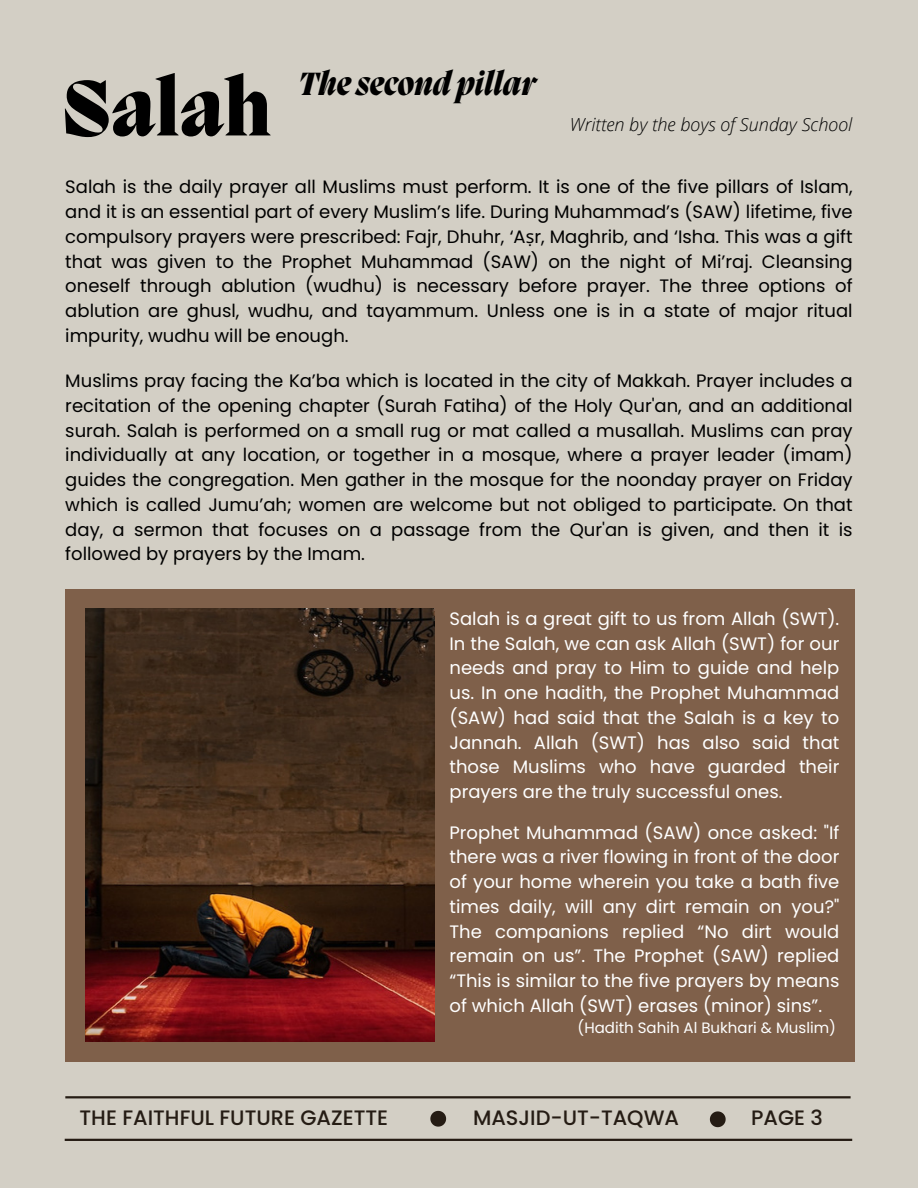
<style>
.page{position:relative;width:918px;height:1188px;background:#d3cfc5}
.page>*{position:absolute;margin:0;border:0;box-sizing:border-box;transform-origin:0 0}
.t1{font:800 80.4px "Migra";color:#000}
.t2{font:italic 800 33px "Migra";color:#000}
.t3{font:500 20.85px "Poppins";color:#251c14}
.t4{font:18px/24.8px "Poppins";color:#000;text-align:justify}
.t5{font:18px/24.8px "Poppins";color:#fff;text-align:justify}
.t6{font:italic 300 18px "Open Sans";color:#000}
.t7{font:15px "Poppins";color:#fff}
.s1{font-family:"Noto Sans"}
</style>
<div class="page">
<div style="left:65px;top:589px;width:790px;height:473px;background:#7f604a"></div>
<img style="left:86px;top:609px;width:348px;height:433px">
<hr style="left:65px;top:1096px;width:786px;height:2px;background:#251c14">
<hr style="left:65px;top:1139px;width:787px;height:2px;background:#251c14">
<svg style="left:430px;top:1111px;width:16px;height:16px"></svg>
<svg style="left:710px;top:1111px;width:16px;height:16px"></svg>
<p class="t1" style="left:62px;top:70px;width:211px">Salah</p>
<p class="t2" style="left:299px;top:69px;width:238px">The second pillar</p>
<p class="t6" style="left:570px;top:111px;width:284px">Written by the boys of Sunday School</p>
<p class="t4" style="left:65px;top:175px;width:789px">Salah is the daily prayer all Muslims must perform. It is one of the five pillars of Islam, and it is an essential part of every Muslim’s life. During Muhammad’s (SAW) lifetime, five compulsory prayers were prescribed: Fajr, Dhuhr, ‘A<span class="s1">ṣ</span>r, Maghrib, and ‘Isha. This was a gift that was given to the Prophet Muhammad (SAW) on the night of Mi’raj. Cleansing oneself through ablution (wudhu) is necessary before prayer. The three options of ablution are ghusl, wudhu, and tayammum. Unless one is in a state of major ritual impurity, wudhu will be enough.</p>
<p class="t4" style="left:65px;top:368px;width:789px">Muslims pray facing the Ka’ba which is located in the city of Makkah. Prayer includes a recitation of the opening chapter (Surah Fatiha) of the Holy Qur'an, and an additional surah. Salah is performed on a small rug or mat called a musallah. Muslims can pray individually at any location, or together in a mosque, where a prayer leader (imam) guides the congregation. Men gather in the mosque for the noonday prayer on Friday which is called Jumu’ah; women are welcome but not obliged to participate. On that day, a sermon that focuses on a passage from the Qur'an is given, and then it is followed by prayers by the Imam.</p>
<p class="t5" style="left:450px;top:606px;width:391px">Salah is a great gift to us from Allah (SWT).<br>In the Salah, we can ask Allah (SWT) for our needs and pray to Him to guide and help us. In one hadith, the Prophet Muhammad (SAW) had said that the Salah is a key to Jannah. Allah (SWT) has also said that those Muslims who have guarded their prayers are the truly successful ones.</p>
<p class="t5" style="left:450px;top:820px;width:391px">Prophet Muhammad (SAW) once asked: "If there was a river flowing in front of the door of your home wherein you take a bath five times daily, will any dirt remain on you?" The companions replied “No dirt would remain on us”. The Prophet (SAW) replied “This is similar to the five prayers by means of which Allah (SWT) erases (minor) sins”.</p>
<p class="t7" style="left:578px;top:1018px;width:260px">(Hadith Sahih Al Bukhari &amp; Muslim)</p>
<p class="t3" style="left:80px;top:1103px;width:310px">THE FAITHFUL FUTURE GAZETTE</p>
<p class="t3" style="left:473px;top:1103px;width:207px">MASJID-UT-TAQWA</p>
<p class="t3" style="left:751px;top:1103px;width:73px">PAGE 3</p>
</div>
